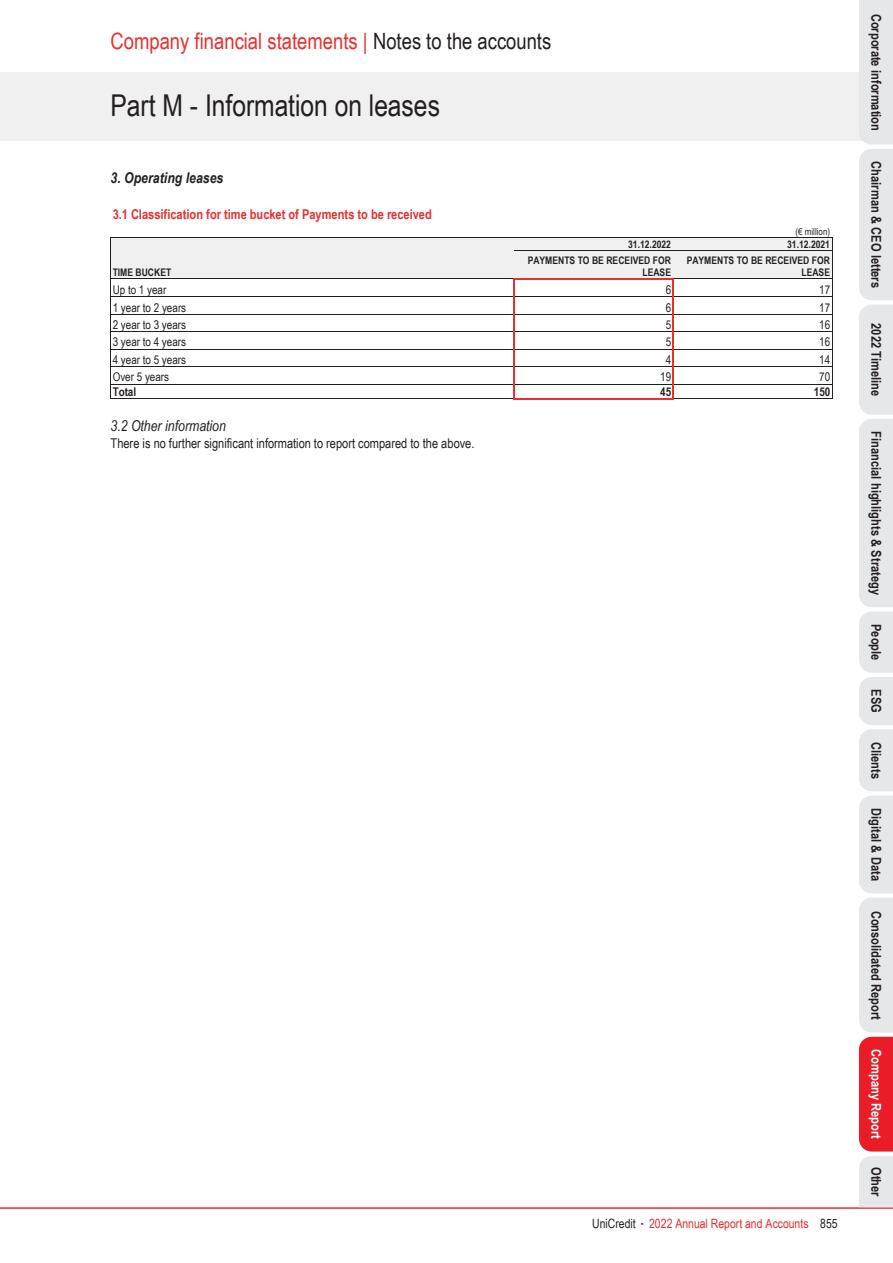
<style>
.page{position:relative;width:893px;height:1263px;background:#fff}
.page>*{position:absolute;margin:0;border:0;box-sizing:border-box;transform-origin:0 0}
.t1{font:30px "Arial Narrow";color:#231f20}
.t2{font:22.5px "Arial Narrow";color:#ee2d2d}
.t3{font:italic 15px "Arial Narrow";color:#231f20}
.t4{font:italic 700 15px "Arial Narrow";color:#231f20}
.t5{font:700 13.5px "Arial Narrow";color:#231f20}
.t6{font:13.5px "Arial Narrow";color:#231f20}
.t7{font:700 13.5px "Arial Narrow";color:#ee2d2d}
.t8{font:700 13.5px "Arial Narrow";color:#fff}
.t9{font:12.75px "Arial Narrow";letter-spacing:-.005em;color:#ee2d2d}
.t10{font:12px "Arial Narrow";letter-spacing:.005em;color:#231f20}
.t11{font:700 12px "Arial Narrow";letter-spacing:.005em;color:#231f20}
.t12{font:700 10.5px/12px "Arial Narrow";color:#231f20;text-align:right}
.t13{font:9.75px "Arial Narrow";color:#231f20}
.s1{color:#231f20}
.s2{font-family:"Courier New";color:#231f20}
</style>
<div class="page">
<div style="left:0;top:72px;width:893px;height:68px;background:#f0f0f1"></div>
<hr style="left:0;top:1207px;width:893px;height:2px;background:#ee2d2d">
<div style="left:111px;top:238px;width:403px;height:41px;background:#f0f0f1"></div>
<div style="left:514px;top:238px;width:159px;height:12px;background:#f0f0f1"></div>
<div style="left:673px;top:238px;width:159px;height:12px;background:#f0f0f1"></div>
<hr style="left:112px;top:237px;width:402px;height:1px;background:#231f20">
<hr style="left:515px;top:237px;width:158px;height:1px;background:#231f20">
<hr style="left:674px;top:237px;width:158px;height:1px;background:#231f20">
<div style="left:514px;top:251px;width:159px;height:28px;background:#f0f0f1"></div>
<div style="left:673px;top:251px;width:159px;height:28px;background:#f0f0f1"></div>
<hr style="left:514px;top:250px;width:159px;height:1px;background:#231f20">
<hr style="left:674px;top:250px;width:158px;height:1px;background:#231f20">
<hr style="left:111px;top:279px;width:403px;height:1px;background:#231f20">
<hr style="left:516px;top:279px;width:157px;height:1px;background:#ee2d2d">
<hr style="left:674px;top:279px;width:158px;height:1px;background:#231f20">
<hr style="left:111px;top:297px;width:403px;height:1px;background:#231f20">
<hr style="left:515px;top:297px;width:158px;height:1px;background:#231f20">
<hr style="left:674px;top:297px;width:158px;height:1px;background:#231f20">
<hr style="left:111px;top:314px;width:403px;height:1px;background:#231f20">
<hr style="left:515px;top:314px;width:158px;height:1px;background:#231f20">
<hr style="left:674px;top:314px;width:158px;height:1px;background:#231f20">
<hr style="left:111px;top:331px;width:403px;height:1px;background:#231f20">
<hr style="left:515px;top:331px;width:158px;height:1px;background:#231f20">
<hr style="left:674px;top:331px;width:158px;height:1px;background:#231f20">
<hr style="left:111px;top:349px;width:403px;height:1px;background:#231f20">
<hr style="left:515px;top:349px;width:158px;height:1px;background:#231f20">
<hr style="left:674px;top:349px;width:158px;height:1px;background:#231f20">
<hr style="left:111px;top:366px;width:403px;height:1px;background:#231f20">
<hr style="left:515px;top:366px;width:158px;height:1px;background:#231f20">
<hr style="left:674px;top:366px;width:158px;height:1px;background:#231f20">
<hr style="left:111px;top:384px;width:403px;height:1px;background:#231f20">
<hr style="left:515px;top:384px;width:158px;height:1px;background:#231f20">
<hr style="left:674px;top:384px;width:158px;height:1px;background:#231f20">
<svg style="left:110px;top:237px;width:2px;height:162px"></svg>
<hr style="left:111px;top:398px;width:403px;height:1px;background:#231f20">
<svg style="left:514px;top:279px;width:2px;height:121px"></svg>
<hr style="left:515px;top:398px;width:158px;height:2px;background:#ee2d2d">
<svg style="left:673px;top:279px;width:1px;height:121px"></svg>
<hr style="left:674px;top:398px;width:158px;height:1px;background:#231f20">
<svg style="left:832px;top:237px;width:1px;height:162px"></svg>
<svg style="left:859px;top:0;width:34px;height:1207px;background:#e7d5d8"></svg>
<p class="t2" style="left:111px;top:25px;width:442px">Company financial statements | <span class="s1">Notes to the accounts</span></p>
<p class="t1" style="left:111px;top:83px;width:331px">Part M - Information on leases</p>
<p class="t4" style="left:111px;top:167px;width:114px">3. Operating leases</p>
<p class="t7" style="left:113px;top:204px;width:321px">3.1 Classification for time bucket of Payments to be received</p>
<p class="t12" style="left:113px;top:266px;width:60px">TIME BUCKET</p>
<p class="t13" style="left:795px;top:224px;width:36px">(€ million)</p>
<p class="t12" style="left:628px;top:237px;width:44px">31.12.2022</p>
<p class="t12" style="left:787px;top:237px;width:44px">31.12.2021</p>
<p class="t12" style="left:528px;top:254px;width:145px">PAYMENTS TO BE RECEIVED FOR<br>LEASE</p>
<p class="t12" style="left:687px;top:254px;width:145px">PAYMENTS TO BE RECEIVED FOR<br>LEASE</p>
<p class="t10" style="left:113px;top:281px;width:55px">Up to 1 year</p>
<p class="t10" style="left:666px;top:281px;width:7px">6</p>
<p class="t10" style="left:819px;top:281px;width:13px">17</p>
<p class="t10" style="left:113px;top:298px;width:75px">1 year to 2 years</p>
<p class="t10" style="left:666px;top:298px;width:7px">6</p>
<p class="t10" style="left:819px;top:298px;width:13px">17</p>
<p class="t10" style="left:113px;top:316px;width:75px">2 year to 3 years</p>
<p class="t10" style="left:666px;top:316px;width:7px">5</p>
<p class="t10" style="left:819px;top:316px;width:13px">16</p>
<p class="t10" style="left:113px;top:333px;width:75px">3 year to 4 years</p>
<p class="t10" style="left:666px;top:333px;width:7px">5</p>
<p class="t10" style="left:819px;top:333px;width:13px">16</p>
<p class="t10" style="left:113px;top:351px;width:75px">4 year to 5 years</p>
<p class="t10" style="left:666px;top:351px;width:7px">4</p>
<p class="t10" style="left:819px;top:351px;width:13px">14</p>
<p class="t10" style="left:113px;top:368px;width:58px">Over 5 years</p>
<p class="t10" style="left:660px;top:368px;width:13px">19</p>
<p class="t10" style="left:819px;top:368px;width:13px">70</p>
<p class="t11" style="left:113px;top:382px;width:25px">Total</p>
<p class="t11" style="left:660px;top:382px;width:13px">45</p>
<p class="t11" style="left:814px;top:382px;width:18px">150</p>
<p class="t3" style="left:111px;top:415px;width:117px">3.2 Other information</p>
<p class="t6" style="left:111px;top:433px;width:365px">There is no further significant information to report compared to the above.</p>
<p class="t9" style="left:592px;top:1214px;width:247px"><span class="s1">UniCredit</span> <span class="s2">·</span> 2022 Annual Report and Accounts <span class="s1">855</span></p>
<p class="t5" style="left:886px;top:14px;width:119px;rotate:90deg">Corporate information</p>
<p class="t5" style="left:886px;top:161px;width:128px;rotate:90deg">Chairman &amp; CEO letters</p>
<p class="t5" style="left:886px;top:323px;width:74px;rotate:90deg">2022 Timeline</p>
<p class="t5" style="left:886px;top:431px;width:165px;rotate:90deg">Financial highlights &amp; Strategy</p>
<p class="t5" style="left:886px;top:624px;width:38px;rotate:90deg">People</p>
<p class="t5" style="left:886px;top:689px;width:25px;rotate:90deg">ESG</p>
<p class="t5" style="left:886px;top:742px;width:38px;rotate:90deg">Clients</p>
<p class="t5" style="left:886px;top:808px;width:74px;rotate:90deg">Digital &amp; Data</p>
<p class="t5" style="left:886px;top:910px;width:111px;rotate:90deg">Consolidated Report</p>
<p class="t8" style="left:886px;top:1049px;width:91px;rotate:90deg">Company Report</p>
<p class="t5" style="left:886px;top:1167px;width:31px;rotate:90deg">Other</p>
</div>
